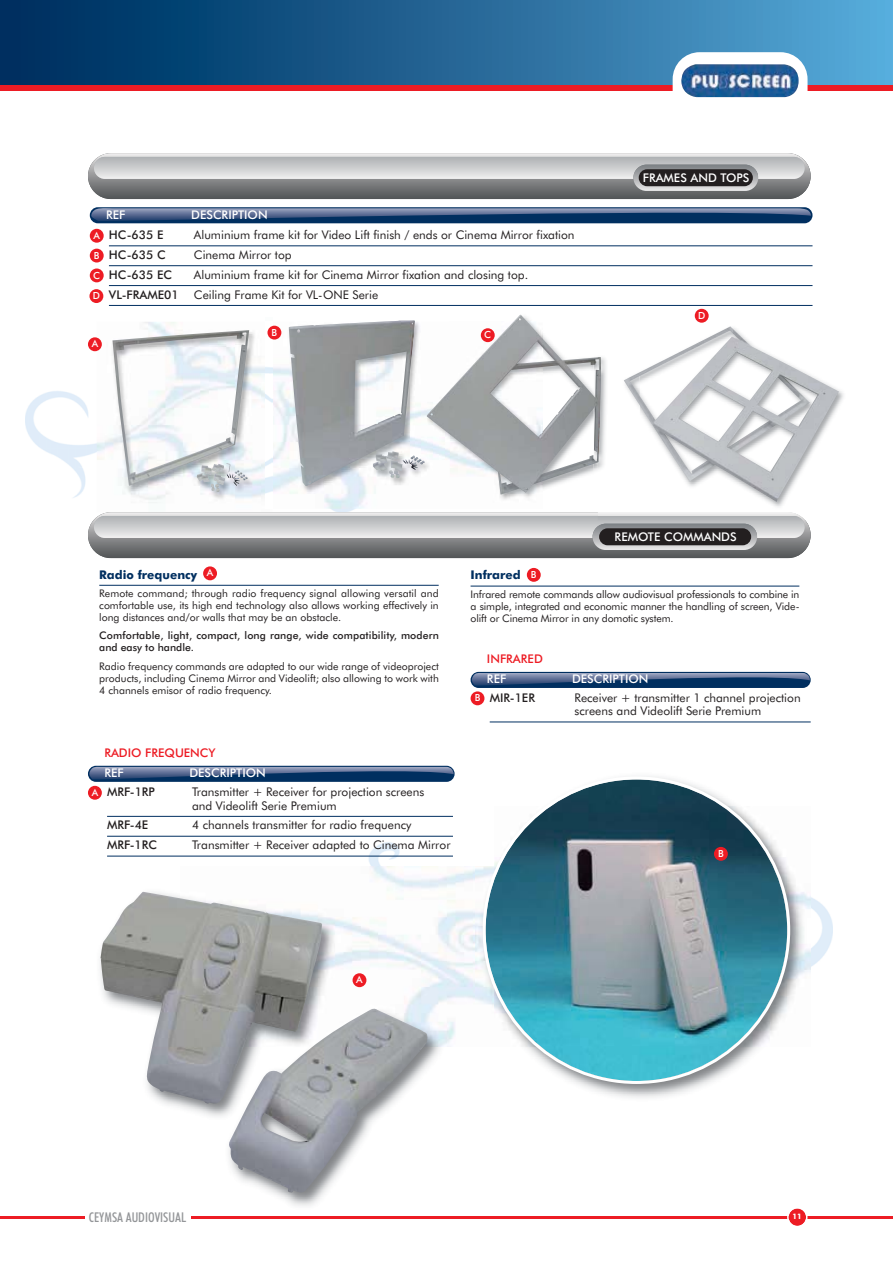
<style>
.page{position:relative;width:893px;height:1263px;background:#fff}
.page>*{position:absolute;margin:0;border:0;box-sizing:border-box;transform-origin:0 0}
.t1{font:500 condensed 13.5px "Futura BT";color:#939598}
.t2{font:12px/13.5px "Futura BT";color:#231f20}
.t3{font:500 12px "Futura BT";color:#fff}
.t4{font:500 12px "Futura BT";color:#231f20}
.t5{font:500 12px "Futura BT";color:#ed1c24}
.t6{font:700 12px "Futura BT";color:#002f60}
.t7{font:10.5px/12px "Futura BT";color:#231f20;text-align:justify}
.t8{font:500 10.5px/12px "Futura BT";letter-spacing:.01em;color:#231f20}
.t9{font:500 9.75px/20.7px "Futura BT";color:#fff}
.t10{font:700 7.5px "Futura BT";color:#fff}
</style>
<div class="page">
<div style="left:0;top:0;width:892px;height:87px;background:linear-gradient(to right,#002858,#56a8d7)"></div>
<div style="left:0;top:85px;width:892px;height:6px;background:#ed1c24"></div>
<img style="left:26px;top:338px;width:329px;height:174px">
<img style="left:97px;top:322px;width:175px;height:194px">
<img style="left:112px;top:330px;width:137px;height:156px">
<img style="left:397px;top:320px;width:13px;height:1px">
<img style="left:265px;top:322px;width:111px;height:187px">
<img style="left:289px;top:321px;width:121px;height:165px">
<img style="left:500px;top:495px;width:32px;height:5px">
<img style="left:410px;top:320px;width:17px;height:155px">
<img style="left:410px;top:321px;width:15px;height:149px">
<img style="left:427px;top:315px;width:171px;height:180px">
<hr style="left:109px;top:245px;width:703px;height:1px;background:#002f60">
<hr style="left:109px;top:265px;width:703px;height:1px;background:#002f60">
<hr style="left:109px;top:285px;width:703px;height:1px;background:#002f60">
<hr style="left:109px;top:305px;width:703px;height:1px;background:#002f60">
<svg style="left:90px;top:207px;width:722px;height:16px"></svg>
<svg style="left:91px;top:208px;width:720px;height:14px;background:#3c5983"></svg>
<div style="left:90px;top:229px;width:14px;height:14px;background:#ed1c24;border-radius:50%"></div>
<div style="left:88px;top:337px;width:14px;height:14px;background:#ed1c24;border-radius:50%"></div>
<div style="left:90px;top:249px;width:14px;height:14px;background:#ed1c24;border-radius:50%"></div>
<div style="left:267px;top:326px;width:14px;height:14px;background:#ed1c24;border-radius:50%"></div>
<div style="left:90px;top:269px;width:14px;height:13px;background:#ed1c24;border-radius:50%"></div>
<div style="left:89px;top:289px;width:14px;height:14px;background:#ed1c24;border-radius:50%"></div>
<div style="left:481px;top:328px;width:14px;height:14px;background:#ed1c24;border-radius:50%"></div>
<img style="left:180px;top:815px;width:652px;height:157px">
<div style="left:88px;top:512px;width:723px;height:46px;background:linear-gradient(to bottom,#e5e4e4,#515355);border-radius:23px"></div>
<div style="left:94px;top:516px;width:711px;height:22px;background:linear-gradient(to bottom,#adb0b2,#ececec);border-radius:11px"></div>
<div style="left:592px;top:524px;width:165px;height:26px;background:linear-gradient(to bottom,#7c8084,#dcdbdb);border-radius:13px"></div>
<div style="left:599px;top:528px;width:152px;height:17px;background:#231f20;border-radius:9px"></div>
<div style="left:88px;top:153px;width:723px;height:46px;background:linear-gradient(to bottom,#e5e3e4,#515355);border-radius:23px"></div>
<div style="left:94px;top:157px;width:711px;height:22px;background:linear-gradient(to bottom,#aeb0b3,#ecebeb);border-radius:11px"></div>
<svg style="left:633px;top:165px;width:125px;height:26px"></svg>
<div style="left:639px;top:169px;width:114px;height:17px;background:#231f20;border-radius:9px"></div>
<img style="left:143px;top:866px;width:332px;height:340px">
<img style="left:475px;top:815px;width:8px;height:188px">
<img style="left:100px;top:892px;width:328px;height:301px">
<hr style="left:107px;top:816px;width:346px;height:1px;background:#002f60">
<hr style="left:107px;top:836px;width:346px;height:1px;background:#002f60">
<hr style="left:107px;top:856px;width:346px;height:1px;background:#002f60">
<div style="left:88px;top:766px;width:367px;height:16px;background:#002f60;border-radius:8px"></div>
<svg style="left:89px;top:767px;width:365px;height:13px"></svg>
<div style="left:88px;top:786px;width:14px;height:14px;background:#ed1c24;border-radius:50%"></div>
<div style="left:203px;top:566px;width:14px;height:14px;background:#ed1c24;border-radius:50%"></div>
<hr style="left:490px;top:722px;width:321px;height:1px;background:#002f60">
<div style="left:471px;top:672px;width:340px;height:16px;background:#002f60;border-radius:8px"></div>
<svg style="left:472px;top:673px;width:338px;height:13px"></svg>
<div style="left:471px;top:691px;width:13px;height:14px;background:#ed1c24;border-radius:50%"></div>
<hr style="left:99px;top:585px;width:340px;height:1px;background:#002f60">
<hr style="left:471px;top:586px;width:328px;height:1px;background:#002f60">
<div style="left:527px;top:568px;width:14px;height:14px;background:#ed1c24;border-radius:50%"></div>
<img style="left:579px;top:815px;width:231px;height:283px">
<svg style="left:483px;top:776px;width:307px;height:308px"></svg>
<div style="left:714px;top:847px;width:14px;height:14px;background:#ed1c24;border-radius:50%"></div>
<div style="left:673px;top:52px;width:134px;height:82px;background:#fff;border-radius:27px"></div>
<img style="left:681px;top:64px;width:118px;height:33px">
<div style="left:352px;top:973px;width:14px;height:14px;background:#ed1c24;border-radius:50%"></div>
<hr style="left:0;top:1216px;width:892px;height:3px;background:#ed1c24">
<svg style="left:787px;top:1208px;width:20px;height:18px"></svg>
<div style="left:85px;top:1208px;width:105px;height:18px;background:#fff"></div>
<img style="left:639px;top:314px;width:205px;height:202px">
<img style="left:598px;top:357px;width:8px;height:113px">
<img style="left:598px;top:357px;width:3px;height:105px">
<img style="left:788px;top:512px;width:17px;height:8px">
<img style="left:598px;top:516px;width:204px;height:4px">
<img style="left:624px;top:326px;width:215px;height:176px">
<div style="left:695px;top:309px;width:14px;height:14px;background:#ed1c24;border-radius:50%"></div>
<p class="t3" style="left:106px;top:209px;width:21px">REF</p>
<p class="t3" style="left:191px;top:209px;width:78px">DESCRIPTION</p>
<p class="t9" style="left:93px;top:226px;width:8px">A</p>
<p class="t9" style="left:94px;top:246px;width:7px">B</p>
<p class="t9" style="left:93px;top:266px;width:9px">C<br>D</p>
<p class="t4" style="left:109px;top:230px;width:56px">HC-635 E</p>
<p class="t2" style="left:194px;top:229px;width:382px">Aluminium frame kit for Video Lift finish / ends or Cinema Mirror fixation</p>
<p class="t4" style="left:109px;top:250px;width:58px">HC-635 C</p>
<p class="t2" style="left:194px;top:249px;width:99px">Cinema Mirror top</p>
<p class="t4" style="left:109px;top:269px;width:65px">HC-635 EC</p>
<p class="t2" style="left:194px;top:269px;width:336px">Aluminium frame kit for Cinema Mirror fixation and closing top.</p>
<p class="t4" style="left:109px;top:289px;width:71px">VL-FRAME01</p>
<p class="t2" style="left:194px;top:289px;width:186px">Ceiling Frame Kit for VL-ONE Serie</p>
<p class="t9" style="left:92px;top:334px;width:8px">A</p>
<p class="t9" style="left:272px;top:323px;width:7px">B</p>
<p class="t9" style="left:484px;top:325px;width:9px">C</p>
<p class="t3" style="left:643px;top:173px;width:108px">FRAMES AND TOPS</p>
<p class="t9" style="left:698px;top:306px;width:9px">D</p>
<p class="t3" style="left:615px;top:532px;width:124px">REMOTE COMMANDS</p>
<p class="t9" style="left:207px;top:563px;width:8px">A</p>
<p class="t6" style="left:99px;top:567px;width:99px">Radio frequency</p>
<p class="t7" style="left:99px;top:588px;width:341px">Remote command; through radio frequency signal allowing versatil and comfortable use, its high end technology also allows working effectively in long distances and/or walls that may be an obstacle.</p>
<p class="t8" style="left:99px;top:630px;width:341px">Comfortable, light, compact, long range, wide compatibility, modern and easy to handle.</p>
<p class="t7" style="left:99px;top:661px;width:341px">Radio frequency commands are adapted to our wide range of videoproject products, including Cinema Mirror and Videolift; also allowing to work with 4 channels emisor of radio frequency.</p>
<p class="t5" style="left:104px;top:748px;width:113px">RADIO FREQUENCY</p>
<p class="t3" style="left:104px;top:768px;width:21px">REF</p>
<p class="t3" style="left:189px;top:768px;width:78px">DESCRIPTION</p>
<p class="t9" style="left:92px;top:783px;width:8px">A</p>
<p class="t4" style="left:107px;top:787px;width:49px">MRF-1RP</p>
<p class="t2" style="left:192px;top:786px;width:234px">Transmitter + Receiver for projection screens and Videolift Serie Premium</p>
<p class="t4" style="left:107px;top:820px;width:43px">MRF-4E</p>
<p class="t2" style="left:192px;top:819px;width:221px">4 channels transmitter for radio frequency</p>
<p class="t4" style="left:107px;top:840px;width:52px">MRF-1RC</p>
<p class="t2" style="left:192px;top:839px;width:260px">Transmitter + Receiver adapted to Cinema Mirror</p>
<p class="t6" style="left:471px;top:568px;width:52px">Infrared</p>
<p class="t7" style="left:471px;top:589px;width:330px">Infrared remote commands allow audiovisual professionals to combine in a simple, integrated and economic manner the handling of screen, Vide&shy;olift or Cinema Mirror in any domotic system.</p>
<p class="t9" style="left:531px;top:565px;width:7px">B</p>
<p class="t5" style="left:487px;top:654px;width:57px">INFRARED</p>
<p class="t4" style="left:490px;top:692px;width:47px">MIR-1ER</p>
<p class="t2" style="left:575px;top:692px;width:228px">Receiver + transmitter 1 channel projection screens and Videolift Serie Premium</p>
<p class="t3" style="left:487px;top:674px;width:21px">REF</p>
<p class="t3" style="left:572px;top:674px;width:78px">DESCRIPTION</p>
<p class="t9" style="left:475px;top:688px;width:7px">B</p>
<p class="t9" style="left:718px;top:844px;width:7px">B</p>
<p class="t9" style="left:356px;top:970px;width:8px">A</p>
<p class="t1" style="left:89px;top:1213px;width:99px">CEYMSA AUDIOVISUAL</p>
<p class="t10" style="left:792px;top:1212px;width:11px">11</p>
</div>
